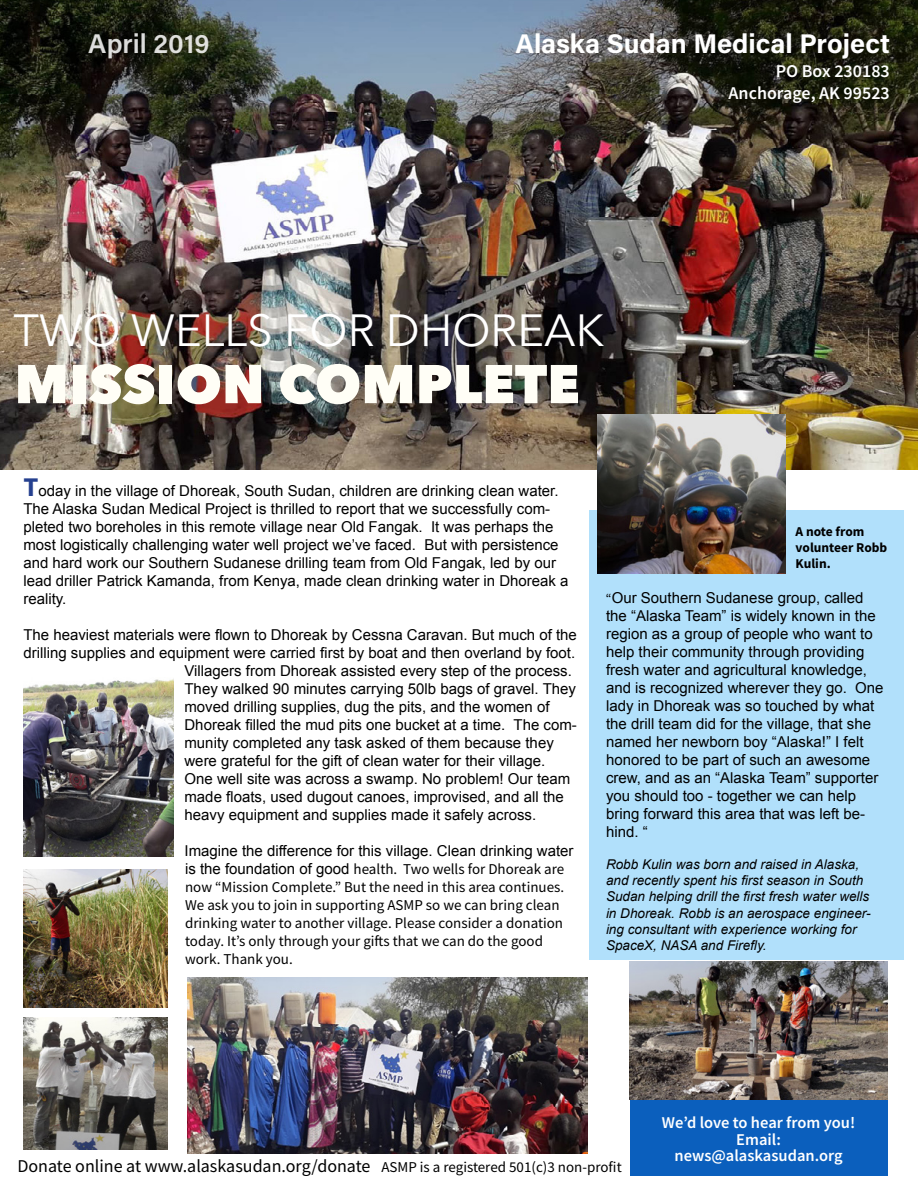
<style>
.page{position:relative;width:918px;height:1188px;background:#fff}
.page>*{position:absolute;margin:0;border:0;box-sizing:border-box;transform-origin:0 0}
.t1{font:800 54px "Avenir Next";color:#fffef6}
.t2{font:45px "Avenir Next";color:#fff}
.t3{font:700 27px "Acumin Pro";color:#fff}
.t4{font:600 27px "Acumin Pro";color:#fff}
.t5{font:18px "Source Sans Pro";color:#000}
.t6{font:600 18px/21.6px "Source Sans Pro";color:#fff;text-align:right}
.t7{font:600 16.5px/16.5px "Source Sans Pro";color:#fff;text-align:center}
.t8{font:15px/18px "Arial";color:#000}
.t9{font:15px/18px "Source Sans Pro";color:#000}
.t10{font:italic 13.5px/16.2px "Arial";color:#000}
.t11{font:700 13.5px/16.2px "Source Sans Pro";color:#000}
.s1{font-family:"Source Sans Pro";font-weight:700;font-size:27px;color:#25408f}
.s2{font-family:"Arial"}
.s3{font-family:"Source Sans Pro";font-size:13.5px}
.s4{font-size:15px}
</style>
<div class="page">
<div style="left:590px;top:510px;width:314px;height:449px;background:#b1e0fb"></div>
<img style="left:0;top:0;width:918px;height:470px">
<div style="left:630px;top:1099px;width:257px;height:76px;background:#0b5fbd"></div>
<img style="left:630px;top:961px;width:257px;height:138px">
<img style="left:23px;top:870px;width:144px;height:138px">
<img style="left:23px;top:679px;width:151px;height:178px">
<img style="left:23px;top:1017px;width:144px;height:132px">
<img style="left:188px;top:978px;width:400px;height:176px">
<img style="left:597px;top:414px;width:188px;height:160px">
<h3 class="t4" style="left:88px;top:24px;width:123px">April 2019</h3>
<h3 class="t3" style="left:515px;top:24px;width:376px">Alaska Sudan Medical Project</h3>
<h2 class="t2" style="left:14px;top:292px;width:592px">TWO WELLS FOR DHOREAK</h2>
<h1 class="t1" style="left:15px;top:351px;width:567px">MISSION COMPLETE</h1>
<p class="t6" style="left:729px;top:60px;width:163px">PO Box 230183<br>Anchorage, AK 99523</p>
<p class="t8" style="left:23px;top:482px;width:547px"><span class="s1">T</span>oday in the village of Dhoreak, South Sudan, children are drinking clean water.<br>The Alaska Sudan Medical Project is thrilled to report that we successfully com&shy;pleted two boreholes in this remote village near Old Fangak. It was perhaps the most logistically challenging water well project we’ve faced. But with persistence and hard work our Southern Sudanese drilling team from Old Fangak, led by our lead driller Patrick Kamanda, from Kenya, made clean drinking water in Dhoreak a reality.</p>
<p class="t8" style="left:23px;top:626px;width:555px">The heaviest materials were flown to Dhoreak by Cessna Caravan. But much of the</p>
<p class="t8" style="left:23px;top:644px;width:553px">drilling supplies and equipment were carried first by boat and then overland by foot.</p>
<p class="t8" style="left:184px;top:662px;width:389px">Villagers from Dhoreak assisted every step of the process.</p>
<p class="t8" style="left:184px;top:680px;width:393px">They walked 90 minutes carrying 50lb bags of gravel. They</p>
<p class="t8" style="left:184px;top:698px;width:367px">moved drilling supplies, dug the pits, and the women of</p>
<p class="t8" style="left:184px;top:716px;width:394px">Dhoreak filled the mud pits one bucket at a time. The com-</p>
<p class="t8" style="left:184px;top:734px;width:371px">munity completed any task asked of them because they</p>
<p class="t8" style="left:184px;top:752px;width:362px">were grateful for the gift of clean water for their village.</p>
<p class="t8" style="left:184px;top:770px;width:387px">One well site was across a swamp. No problem! Our team</p>
<p class="t8" style="left:184px;top:788px;width:381px">made floats, used dugout canoes, improvised, and all the</p>
<p class="t8" style="left:184px;top:806px;width:353px">heavy equipment and supplies made it safely across.</p>
<p class="t8" style="left:184px;top:842px;width:391px">Imagine the difference for this village. Clean drinking water</p>
<p class="t9" style="left:185px;top:860px;width:381px"><span class="s2">is the foundation of good</span> health. Two wells for Dhoreak are now “Mission Complete.” But the need in this area continues.<br>We ask you to join in supporting ASMP so we can bring clean drinking water to another village. Please consider a donation today. It’s only through your gifts that we can do the good work. Thank you.</p>
<p class="t11" style="left:796px;top:523px;width:93px">A note from volunteer Robb<br>Kulin.</p>
<p class="t8" style="left:606px;top:589px;width:279px"><span class="s3">“</span>Our Southern Sudanese group, called the “Alaska Team” is widely known in the region as a group of people who want to help their community through providing fresh water and agricultural knowledge, and is recognized wherever they go. One lady in Dhoreak was so touched by what the drill team did for the village, that she named her newborn boy “Alaska!” I felt honored to be part of such an awesome crew, and as an “Alaska Team” supporter you should too - together we can help bring forward this area that was left be&shy;hind. “</p>
<p class="t10" style="left:606px;top:856px;width:266px">Robb Kulin was born and raised in Alaska, and recently spent his first season in South Sudan helping drill the first fresh water wells in Dhoreak. Robb is an aerospace engineer&shy;ing consultant with experience working for SpaceX, NASA and Firefly.</p>
<p class="t5" style="left:17px;top:1154px;width:606px">Donate online at www.alaskasudan.org/donate <span class="s4">ASMP is a registered 501(c)3 non-profit</span></p>
<p class="t7" style="left:662px;top:1114px;width:195px">We’d love to hear from you!<br>Email: news@alaskasudan.org</p>
</div>
